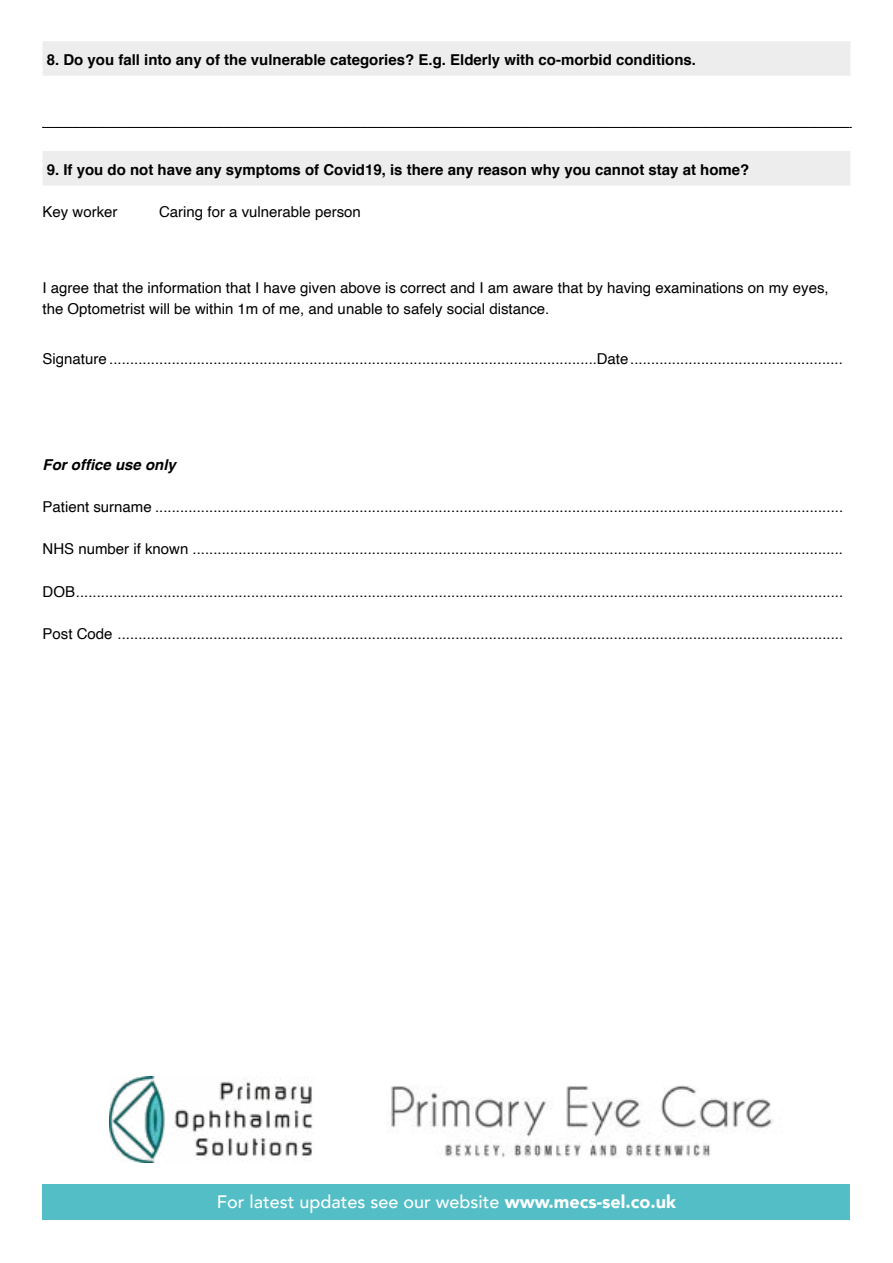
<style>
.page{position:relative;width:893px;height:1263px;background:#fff}
.page>*{position:absolute;margin:0;border:0;box-sizing:border-box;transform-origin:0 0}
.t1{font:500 18px "Avenir";color:#fff}
.t2{font:15px/21px "Helvetica";color:#000}
.t3{font:700 15px "Helvetica";color:#000}
.t4{font:italic 700 15px "Helvetica";color:#000}
.s1{font-weight:900}
</style>
<div class="page">
<img style="left:390px;top:1085px;width:383px;height:72px">
<img style="left:109px;top:1077px;width:204px;height:85px">
<div style="left:43px;top:1184px;width:807px;height:36px;background:#53bec6"></div>
<div style="left:43px;top:41px;width:807px;height:35px;background:#ededed"></div>
<div style="left:43px;top:151px;width:807px;height:35px;background:#ededed"></div>
<svg style="left:43px;top:127px;width:808px;height:1px"></svg>
<p class="t3" style="left:47px;top:48px;width:651px">8. Do you fall into any of the vulnerable categories? E.g. Elderly with co-morbid conditions.</p>
<p class="t3" style="left:47px;top:158px;width:704px">9. If you do not have any symptoms of Covid19, is there any reason why you cannot stay at home?</p>
<p class="t2" style="left:43px;top:202px;width:77px">Key worker</p>
<p class="t2" style="left:159px;top:202px;width:203px">Caring for a vulnerable person</p>
<p class="t2" style="left:43px;top:278px;width:788px">I agree that the information that I have given above is correct and I am aware that by having examinations on my eyes, the Optometrist will be within 1m of me, and unable to safely social distance.</p>
<p class="t2" style="left:43px;top:349px;width:802px">Signature .....................................................................................................................Date...................................................</p>
<p class="t4" style="left:43px;top:452px;width:135px">For office use only</p>
<p class="t2" style="left:43px;top:497px;width:802px">Patient surname .....................................................................................................................................................................</p>
<p class="t2" style="left:43px;top:539px;width:802px">NHS number if known ............................................................................................................................................................</p>
<p class="t2" style="left:43px;top:581px;width:802px">DOB........................................................................................................................................................................................</p>
<p class="t2" style="left:43px;top:624px;width:802px">Post Code ..............................................................................................................................................................................</p>
<p class="t1" style="left:217px;top:1186px;width:461px">For latest updates see our website <span class="s1">www.mecs-sel.co.uk</span></p>
</div>
